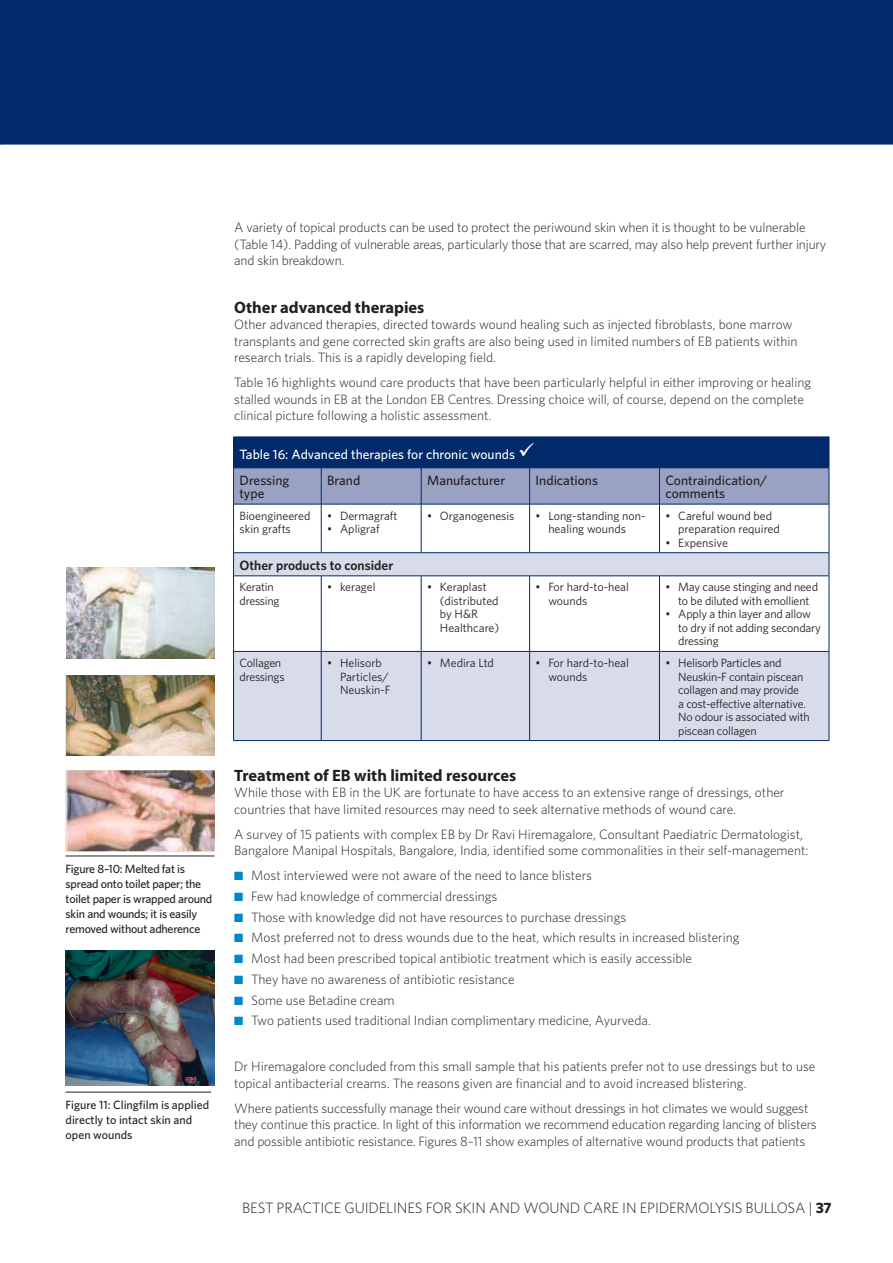
<style>
.page{position:relative;width:893px;height:1263px;background:#fff}
.page>*{position:absolute;margin:0;border:0;box-sizing:border-box;transform-origin:0 0}
.t1{font:700 16.5px "Myriad Pro";color:#231f20}
.t2{font:300 15px "Whitney";letter-spacing:-.01em;color:#231f20}
.t3{font:300 13.5px/16.5px "Whitney";color:#231f20}
.t4{font:500 13.5px/13.5px "Whitney";color:#231f20}
.t5{font:500 13.5px/25.5px "Whitney";color:#fff}
.t6{font:600 13.5px "Whitney";color:#231f20}
.t7{font:12px/13.5px "Whitney";letter-spacing:-.015em;color:#231f20}
.t8{font:500 12px/15px "Whitney";letter-spacing:-.02em;color:#231f20}
.t9{font:500 12px/15px "Whitney";color:#231f20}
.s1{color:#231f20}
.s2{color:#0087cd}
.s3{font-weight:700}
</style>
<div class="page">
<div style="left:234px;top:437px;width:595px;height:31px;background:#002a69"></div>
<div style="left:234px;top:468px;width:595px;height:36px;background:#9aa2c4"></div>
<svg style="left:234px;top:553px;width:595px;height:187px;fill:#d8dbe9"></svg>
<hr style="left:233px;top:437px;width:1px;height:31px;background:#002a69">
<hr style="left:829px;top:437px;width:1px;height:31px;background:#002a69">
<hr style="left:233px;top:468px;width:1px;height:36px;background:#002a69">
<hr style="left:321px;top:468px;width:1px;height:36px;background:#002a69">
<hr style="left:421px;top:468px;width:1px;height:36px;background:#002a69">
<hr style="left:529px;top:468px;width:1px;height:36px;background:#002a69">
<hr style="left:659px;top:468px;width:1px;height:36px;background:#002a69">
<hr style="left:829px;top:468px;width:1px;height:36px;background:#002a69">
<hr style="left:233px;top:504px;width:88px;height:1px;background:#002a69">
<hr style="left:233px;top:504px;width:1px;height:48px;background:#002a69">
<hr style="left:321px;top:504px;width:100px;height:1px;background:#002a69">
<hr style="left:321px;top:504px;width:1px;height:48px;background:#002a69">
<hr style="left:421px;top:504px;width:109px;height:1px;background:#002a69">
<hr style="left:421px;top:504px;width:1px;height:48px;background:#002a69">
<hr style="left:530px;top:504px;width:129px;height:1px;background:#002a69">
<hr style="left:529px;top:504px;width:1px;height:48px;background:#002a69">
<hr style="left:659px;top:504px;width:170px;height:1px;background:#002a69">
<hr style="left:659px;top:504px;width:1px;height:48px;background:#002a69">
<hr style="left:829px;top:504px;width:1px;height:48px;background:#002a69">
<hr style="left:233px;top:552px;width:88px;height:1px;background:#002a69">
<svg style="left:233px;top:553px;width:1px;height:23px"></svg>
<hr style="left:321px;top:552px;width:100px;height:1px;background:#002a69">
<hr style="left:421px;top:552px;width:109px;height:1px;background:#002a69">
<hr style="left:530px;top:552px;width:129px;height:1px;background:#002a69">
<hr style="left:659px;top:552px;width:170px;height:1px;background:#002a69">
<svg style="left:829px;top:553px;width:1px;height:23px"></svg>
<hr style="left:233px;top:576px;width:88px;height:1px;background:#002a69">
<hr style="left:233px;top:576px;width:1px;height:75px;background:#002a69">
<hr style="left:321px;top:576px;width:100px;height:1px;background:#002a69">
<hr style="left:321px;top:576px;width:1px;height:75px;background:#002a69">
<hr style="left:421px;top:576px;width:109px;height:1px;background:#002a69">
<hr style="left:421px;top:576px;width:1px;height:75px;background:#002a69">
<hr style="left:530px;top:576px;width:129px;height:1px;background:#002a69">
<hr style="left:529px;top:576px;width:1px;height:75px;background:#002a69">
<hr style="left:659px;top:576px;width:170px;height:1px;background:#002a69">
<hr style="left:659px;top:576px;width:1px;height:75px;background:#002a69">
<hr style="left:829px;top:576px;width:1px;height:75px;background:#002a69">
<hr style="left:233px;top:651px;width:88px;height:1px;background:#002a69">
<hr style="left:233px;top:652px;width:1px;height:88px;background:#002a69">
<hr style="left:321px;top:651px;width:100px;height:1px;background:#002a69">
<hr style="left:321px;top:652px;width:1px;height:88px;background:#002a69">
<hr style="left:421px;top:651px;width:109px;height:1px;background:#002a69">
<hr style="left:421px;top:652px;width:1px;height:88px;background:#002a69">
<hr style="left:530px;top:651px;width:129px;height:1px;background:#002a69">
<hr style="left:529px;top:652px;width:1px;height:88px;background:#002a69">
<hr style="left:659px;top:651px;width:170px;height:1px;background:#002a69">
<hr style="left:659px;top:652px;width:1px;height:88px;background:#002a69">
<hr style="left:829px;top:652px;width:1px;height:88px;background:#002a69">
<hr style="left:233px;top:740px;width:88px;height:1px;background:#002a69">
<hr style="left:321px;top:740px;width:100px;height:1px;background:#002a69">
<hr style="left:421px;top:740px;width:109px;height:1px;background:#002a69">
<hr style="left:530px;top:740px;width:129px;height:1px;background:#002a69">
<hr style="left:659px;top:740px;width:170px;height:1px;background:#002a69">
<div style="left:0;top:0;width:893px;height:145px;background:#002a69"></div>
<hr style="left:66px;top:855px;width:148px;height:1px;background:#231f20">
<hr style="left:66px;top:1092px;width:145px;height:1px;background:#231f20">
<img style="left:66px;top:951px;width:148px;height:135px">
<img style="left:66px;top:675px;width:148px;height:176px">
<img style="left:67px;top:567px;width:147px;height:91px">
<div style="left:59px;top:756px;width:163px;height:13px;background:#fff"></div>
<p class="t8" style="left:66px;top:861px;width:148px">Figure 8–10: Melted fat is spread onto toilet paper; the toilet paper is wrapped around skin and wounds; it is easily removed without adherence</p>
<p class="t9" style="left:66px;top:1097px;width:145px">Figure 11: Clingfilm is applied directly to intact skin and open wounds</p>
<p class="t3" style="left:234px;top:219px;width:594px">A variety of topical products can be used to protect the periwound skin when it is thought to be vulnerable (Table 14). Padding of vulnerable areas, particularly those that are scarred, may also help prevent further injury and skin breakdown.</p>
<p class="t1" style="left:234px;top:296px;width:192px">Other advanced therapies</p>
<p class="t3" style="left:234px;top:316px;width:565px">Other advanced therapies, directed towards wound healing such as injected fibroblasts, bone marrow transplants and gene corrected skin grafts are also being used in limited numbers of EB patients within research trials. This is a rapidly developing field.</p>
<p class="t3" style="left:234px;top:374px;width:578px">Table 16 highlights wound care products that have been particularly helpful in either improving or healing stalled wounds in EB at the London EB Centres. Dressing choice will, of course, depend on the complete clinical picture following a holistic assessment.</p>
<p class="t5" style="left:240px;top:441px;width:296px">Table 16: Advanced therapies for chronic wounds ✓<br><span class="s1">Dressing</span></p>
<p class="t4" style="left:240px;top:486px;width:26px">type</p>
<p class="t4" style="left:327px;top:473px;width:35px">Brand</p>
<p class="t4" style="left:427px;top:473px;width:80px">Manufacturer</p>
<p class="t4" style="left:536px;top:473px;width:64px">Indications</p>
<p class="t4" style="left:665px;top:473px;width:103px">Contraindication/ comments</p>
<p class="t7" style="left:240px;top:508px;width:72px">Bioengineered skin grafts</p>
<p class="t7" style="left:327px;top:508px;width:72px">• Dermagraft</p>
<p class="t7" style="left:327px;top:522px;width:54px">• Apligraf</p>
<p class="t7" style="left:427px;top:508px;width:89px">• Organogenesis</p>
<p class="t7" style="left:536px;top:508px;width:111px;text-align:center">• Long-standing non&shy;healing wounds</p>
<p class="t7" style="left:678px;top:508px;width:103px;text-indent:-13px">• Careful wound bed preparation required</p>
<p class="t7" style="left:665px;top:535px;width:64px">• Expensive</p>
<p class="t6" style="left:240px;top:557px;width:155px">Other products to consider</p>
<p class="t7" style="left:240px;top:580px;width:42px">Keratin dressing</p>
<p class="t7" style="left:327px;top:580px;width:50px">• keragel</p>
<p class="t7" style="left:440px;top:580px;width:61px;text-indent:-13px">• Keraplast (distributed by H&amp;R<br>Healthcare)</p>
<p class="t7" style="left:548px;top:580px;width:82px;text-indent:-13px">• For hard-to-heal wounds</p>
<p class="t7" style="left:665px;top:580px;width:154px;text-align:center">• May cause stinging and need to be diluted with emollient</p>
<p class="t7" style="left:678px;top:607px;width:144px;text-indent:-13px">• Apply a thin layer and allow to dry if not adding secondary dressing</p>
<p class="t7" style="left:240px;top:656px;width:47px">Collagen dressings</p>
<p class="t7" style="left:340px;top:656px;width:52px;text-indent:-13px">• Helisorb<br>Particles/<br>Neuskin-F</p>
<p class="t7" style="left:427px;top:656px;width:68px">• Medira Ltd</p>
<p class="t7" style="left:548px;top:656px;width:82px;text-indent:-13px">• For hard-to-heal wounds</p>
<p class="t7" style="left:678px;top:656px;width:133px;text-indent:-13px">• Helisorb Particles and<br>Neuskin-F contain piscean collagen and may provide<br>a cost-effective alternative.<br>No odour is associated with piscean collagen</p>
<p class="t1" style="left:234px;top:764px;width:284px">Treatment of EB with limited resources</p>
<p class="t3" style="left:234px;top:784px;width:552px">While those with EB in the UK are fortunate to have access to an extensive range of dressings, other countries that have limited resources may need to seek alternative methods of wound care.</p>
<p class="t3" style="left:234px;top:825px;width:576px">A survey of 15 patients with complex EB by Dr Ravi Hiremagalore, Consultant Paediatric Dermatologist,<br>Bangalore Manipal Hospitals, Bangalore, India, identified some commonalities in their self-management:</p>
<p class="t3" style="left:234px;top:867px;width:359px"><span class="s2">■</span> Most interviewed were not aware of the need to lance blisters</p>
<p class="t3" style="left:234px;top:888px;width:265px"><span class="s2">■</span> Few had knowledge of commercial dressings</p>
<p class="t3" style="left:234px;top:908px;width:394px"><span class="s2">■</span> Those with knowledge did not have resources to purchase dressings</p>
<p class="t3" style="left:234px;top:929px;width:507px"><span class="s2">■</span> Most preferred not to dress wounds due to the heat, which results in increased blistering</p>
<p class="t3" style="left:234px;top:950px;width:459px"><span class="s2">■</span> Most had been prescribed topical antibiotic treatment which is easily accessible</p>
<p class="t3" style="left:234px;top:971px;width:282px"><span class="s2">■</span> They have no awareness of antibiotic resistance</p>
<p class="t3" style="left:234px;top:991px;width:162px"><span class="s2">■</span> Some use Betadine cream</p>
<p class="t3" style="left:234px;top:1012px;width:418px"><span class="s2">■</span> Two patients used traditional Indian complimentary medicine, Ayurveda.</p>
<p class="t3" style="left:234px;top:1058px;width:583px">Dr Hiremagalore concluded from this small sample that his patients prefer not to use dressings but to use topical antibacterial creams. The reasons given are financial and to avoid increased blistering.</p>
<p class="t3" style="left:234px;top:1099px;width:584px">Where patients successfully manage their wound care without dressings in hot climates we would suggest they continue this practice. In light of this information we recommend education regarding lancing of blisters and possible antibiotic resistance. Figures 8–11 show examples of alternative wound products that patients</p>
<p class="t2" style="left:242px;top:1199px;width:591px">BEST PRACTICE GUIDELINES FOR SKIN AND WOUND CARE IN EPIDERMOLYSIS BULLOSA | <span class="s3">37</span></p>
</div>
